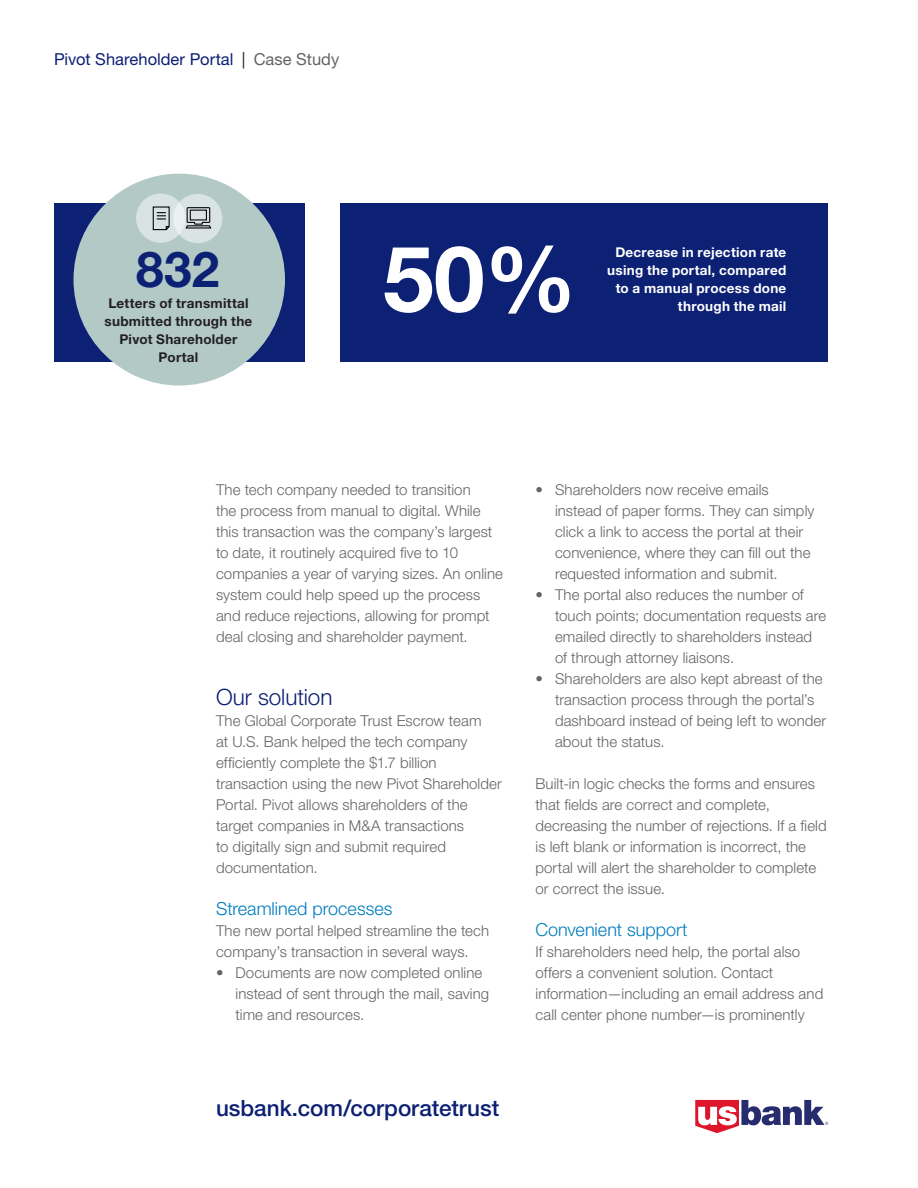
<style>
.page{position:relative;width:918px;height:1188px;background:#fff}
.page>*{position:absolute;margin:0;border:0;box-sizing:border-box;transform-origin:0 0}
.t1{font:700 91.5px "Helvetica Neue LT Std";color:#fff}
.t2{font:700 49.5px "Helvetica Neue LT Std";color:#0c2074}
.t3{font:500 22.5px "Helvetica Neue LT Std";color:#0c2074}
.t4{font:300 22.5px "Helvetica Neue LT Std";color:#0c2074}
.t5{font:300 18px "Helvetica Neue LT Std";color:#007cbe}
.t6{font:16.5px "Helvetica Neue LT Std";color:#0c2074}
.p_13{font:300 15px/21px "Helvetica Neue LT Std";letter-spacing:.005em;color:#636466}
.t7{font:700 13.5px/18px "Helvetica Neue LT Std";letter-spacing:.02em;color:#fff;text-align:right}
.t8{font:700 13.5px/18px "Helvetica Neue LT Std";letter-spacing:.02em;color:#231f20;text-align:center}
.s1{color:#231f20}
.s2{color:#636466}
</style>
<div class="page">
<svg style="left:695px;top:1100px;width:133px;height:33px"></svg>
<div style="left:341px;top:203px;width:487px;height:158px;background:#0c2074"></div>
<div style="left:54px;top:203px;width:250px;height:158px;background:#0c2074"></div>
<div style="left:74px;top:174px;width:211px;height:212px;background:#b2c9c6;border-radius:50%"></div>
<div style="left:136px;top:194px;width:49px;height:49px;background:#d8e3e2;border-radius:50%"></div>
<div style="left:173px;top:194px;width:49px;height:49px;background:linear-gradient(to right,#e3ebea,#d3e0de);border-radius:50%"></div>
<svg style="left:152px;top:206px;width:18px;height:25px"></svg>
<svg style="left:185px;top:207px;width:27px;height:22px"></svg>
<p class="t6" style="left:54px;top:50px;width:287px">Pivot Shareholder Portal <span class="s1">|</span> <span class="s2">Case Study</span></p>
<p class="t2" style="left:136px;top:239px;width:85px">832</p>
<p class="t8" style="left:105px;top:294px;width:149px">Letters of transmittal submitted through the<br>Pivot Shareholder<br>Portal</p>
<h1 class="t1" style="left:383px;top:222px;width:195px">50%</h1>
<p class="t7" style="left:607px;top:243px;width:181px">Decrease in rejection rate using the portal, compared to a manual process done</p>
<p class="t7" style="left:678px;top:297px;width:110px">through the mail</p>
<p class="p_13" style="left:216px;top:479px;width:288px">The tech company needed to transition<br>the process from manual to digital. While this transaction was the company’s largest to date, it routinely acquired five to 10 companies a year of varying sizes. An online system could help speed up the process and reduce rejections, allowing for prompt deal closing and shareholder payment.</p>
<p class="t4" style="left:216px;top:683px;width:118px">Our solution</p>
<p class="p_13" style="left:216px;top:710px;width:287px">The Global Corporate Trust Escrow team<br>at U.S. Bank helped the tech company efficiently complete the $1.7 billion transaction using the new Pivot Shareholder Portal. Pivot allows shareholders of the target companies in M&amp;A transactions<br>to digitally sign and submit required documentation.</p>
<p class="t5" style="left:216px;top:898px;width:178px">Streamlined processes</p>
<p class="p_13" style="left:216px;top:920px;width:275px">The new portal helped streamline the tech company’s transaction in several ways.</p>
<p class="p_13" style="left:236px;top:962px;width:255px;text-indent:-20px">• Documents are now completed online instead of sent through the mail, saving time and resources.</p>
<h3 class="t3" style="left:216px;top:1095px;width:285px">usbank.com/corporatetrust</h3>
<p class="p_13" style="left:555px;top:479px;width:261px;text-indent:-20px">• Shareholders now receive emails instead of paper forms. They can simply click a link to access the portal at their convenience, where they can fill out the requested information and submit.</p>
<p class="p_13" style="left:555px;top:584px;width:273px;text-indent:-20px">• The portal also reduces the number of touch points; documentation requests are emailed directly to shareholders instead of through attorney liaisons.</p>
<p class="p_13" style="left:555px;top:668px;width:273px;text-indent:-20px">• Shareholders are also kept abreast of the transaction process through the portal’s dashboard instead of being left to wonder about the status.</p>
<p class="p_13" style="left:536px;top:773px;width:293px">Built-in logic checks the forms and ensures that fields are correct and complete, decreasing the number of rejections. If a field is left blank or information is incorrect, the portal will alert the shareholder to complete or correct the issue.</p>
<p class="t5" style="left:536px;top:919px;width:154px">Convenient support</p>
<p class="p_13" style="left:536px;top:941px;width:289px">If shareholders need help, the portal also offers a convenient solution. Contact information—including an email address and call center phone number—is prominently</p>
</div>
